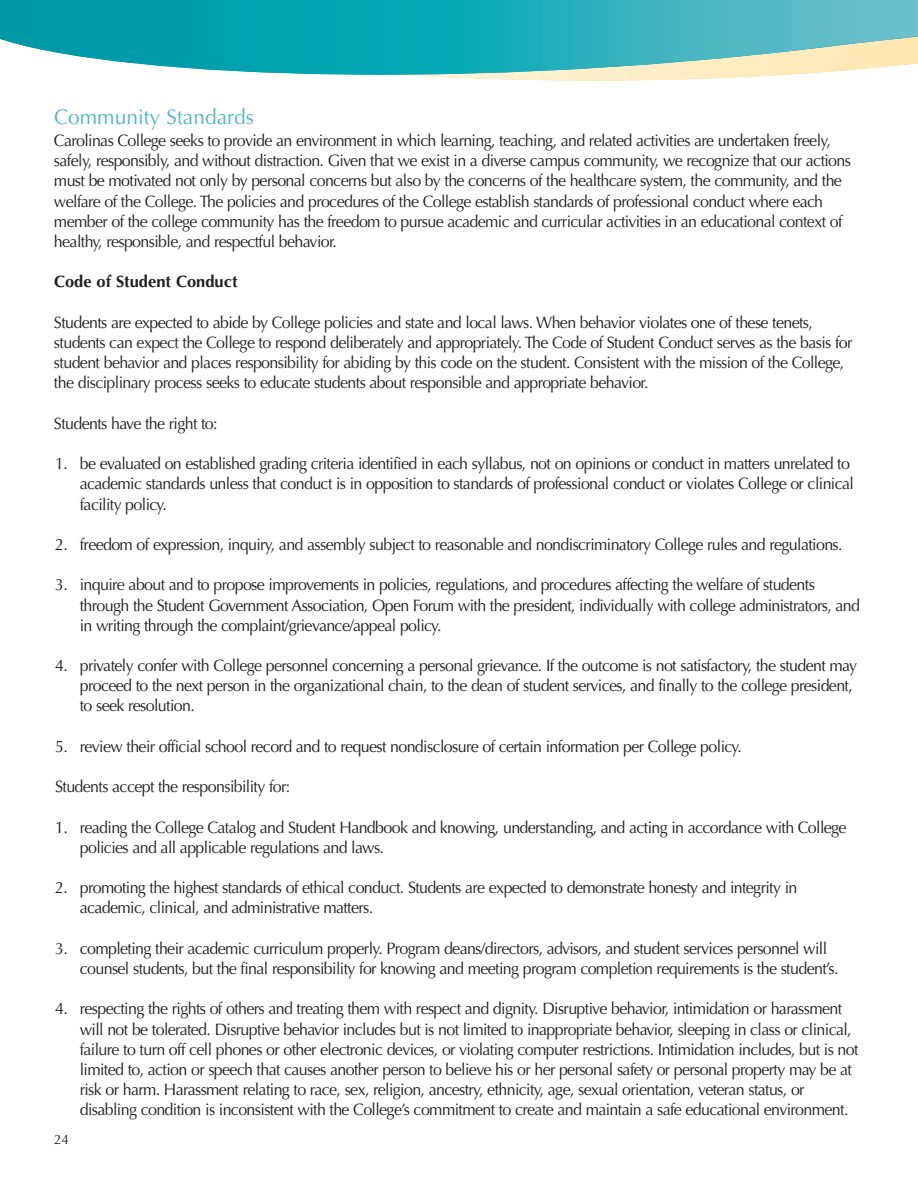
<style>
.page{position:relative;width:918px;height:1188px;background:#fff}
.page>*{position:absolute;margin:0;border:0;box-sizing:border-box;transform-origin:0 0}
.t1{font:21px "Optima";color:#51b7c2}
.t2{font:16.5px/20.2px "Optima";letter-spacing:-.04em;color:#231f20}
.t3{font:700 16.5px "Optima";color:#231f20}
.t4{font:13.5px "Optima";color:#231f20}
</style>
<div class="page">
<svg style="left:0;top:0;width:918px;height:81px;background:#4ebabf"></svg>
<p class="t1" style="left:54px;top:108px;width:202px">Community Standards</p>
<p class="t2" style="left:54px;top:132px;width:799px">Carolinas College seeks to provide an environment in which learning, teaching, and related activities are undertaken freely, safely, responsibly, and without distraction. Given that we exist in a diverse campus community, we recognize that our actions must be motivated not only by personal concerns but also by the concerns of the healthcare system, the community, and the welfare of the College. The policies and procedures of the College establish standards of professional conduct where each member of the college community has the freedom to pursue academic and curricular activities in an educational context of healthy, responsible, and respectful behavior.</p>
<p class="t3" style="left:54px;top:275px;width:185px">Code of Student Conduct</p>
<p class="t2" style="left:54px;top:314px;width:800px">Students are expected to abide by College policies and state and local laws. When behavior violates one of these tenets, students can expect the College to respond deliberately and appropriately. The Code of Student Conduct serves as the basis for student behavior and places responsibility for abiding by this code on the student. Consistent with the mission of the College, the disciplinary process seeks to educate students about responsible and appropriate behavior.</p>
<p class="t2" style="left:54px;top:415px;width:165px">Students have the right to:</p>
<p class="t2" style="left:80px;top:455px;width:776px;text-indent:-25px">1. be evaluated on established grading criteria identified in each syllabus, not on opinions or conduct in matters unrelated to academic standards unless that conduct is in opposition to standards of professional conduct or violates College or clinical facility policy.</p>
<p class="t2" style="left:55px;top:536px;width:789px">2. freedom of expression, inquiry, and assembly subject to reasonable and nondiscriminatory College rules and regulations.</p>
<p class="t2" style="left:80px;top:576px;width:782px;text-indent:-25px">3. inquire about and to propose improvements in policies, regulations, and procedures affecting the welfare of students through the Student Government Association, Open Forum with the president, individually with college administrators, and in writing through the complaint/grievance/appeal policy.</p>
<p class="t2" style="left:80px;top:657px;width:779px;text-indent:-25px">4. privately confer with College personnel concerning a personal grievance. If the outcome is not satisfactory, the student may proceed to the next person in the organizational chain, to the dean of student services, and finally to the college president, to seek resolution.</p>
<p class="t2" style="left:55px;top:738px;width:688px">5. review their official school record and to request nondisclosure of certain information per College policy.</p>
<p class="t2" style="left:55px;top:778px;width:237px">Students accept the responsibility for:</p>
<p class="t2" style="left:80px;top:818px;width:768px;text-indent:-25px">1. reading the College Catalog and Student Handbook and knowing, understanding, and acting in accordance with College policies and all applicable regulations and laws.</p>
<p class="t2" style="left:80px;top:879px;width:719px;text-indent:-25px">2. promoting the highest standards of ethical conduct. Students are expected to demonstrate honesty and integrity in academic, clinical, and administrative matters.</p>
<p class="t2" style="left:80px;top:940px;width:760px;text-indent:-25px">3. completing their academic curriculum properly. Program deans/directors, advisors, and student services personnel will counsel students, but the final responsibility for knowing and meeting program completion requirements is the student’s.</p>
<p class="t2" style="left:80px;top:1000px;width:780px;text-indent:-25px">4. respecting the rights of others and treating them with respect and dignity. Disruptive behavior, intimidation or harassment will not be tolerated. Disruptive behavior includes but is not limited to inappropriate behavior, sleeping in class or clinical, failure to turn off cell phones or other electronic devices, or violating computer restrictions. Intimidation includes, but is not limited to, action or speech that causes another person to believe his or her personal safety or personal property may be at risk or harm. Harassment relating to race, sex, religion, ancestry, ethnicity, age, sexual orientation, veteran status, or disabling condition is inconsistent with the College’s commitment to create and maintain a safe educational environment.</p>
<p class="t4" style="left:54px;top:1134px;width:17px">24</p>
</div>
